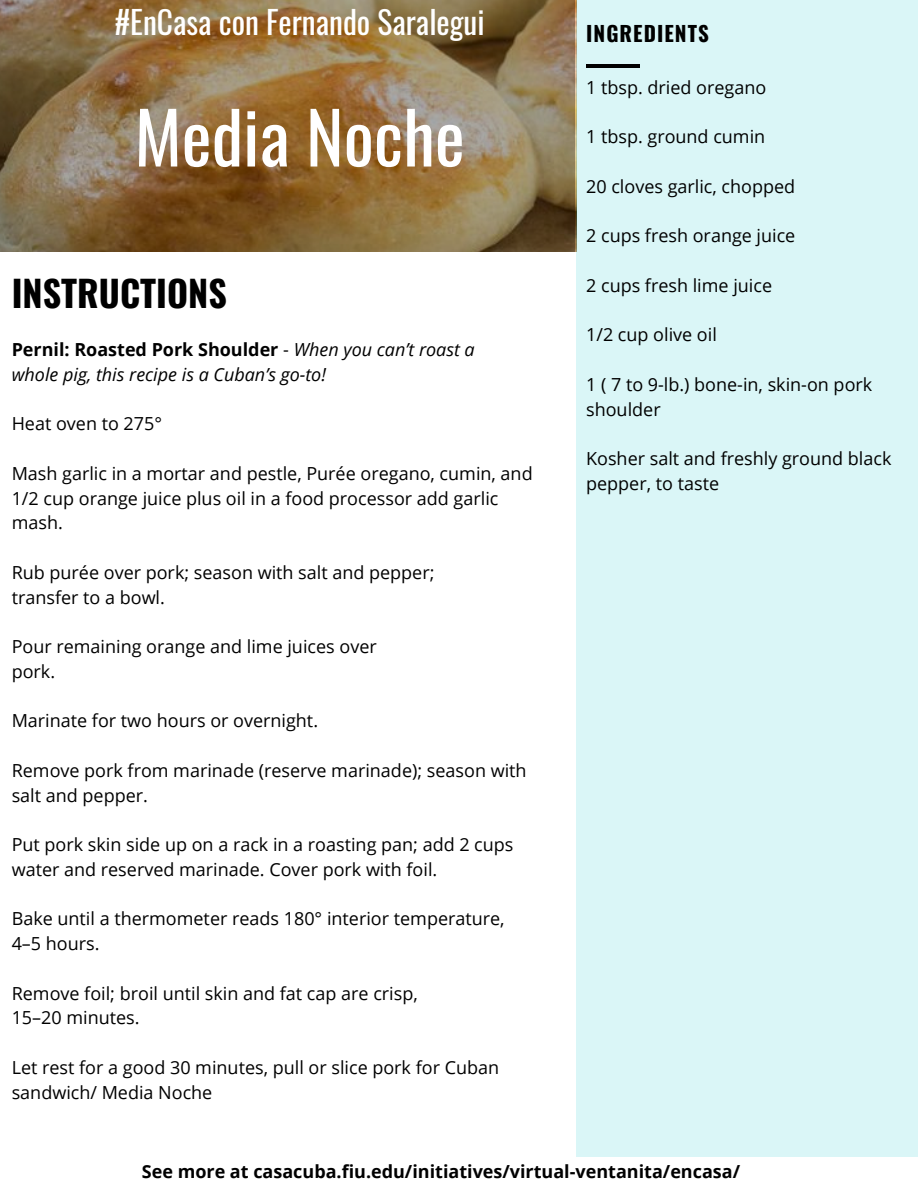
<style>
.page{position:relative;width:918px;height:1188px;background:#fff}
.page>*{position:absolute;margin:0;border:0;box-sizing:border-box;transform-origin:0 0}
.t1{font:71.25px "Oswald";color:#fff}
.t2{font:700 36px "Oswald";color:#000}
.t3{font:31.5px "Oswald";color:#fff}
.t4{font:700 21px "Oswald";letter-spacing:.05em;color:#000}
.t5{font:18px/24.8px "Open Sans";color:#000}
.t6{font:italic 18px/24.8px "Open Sans";color:#000}
.t7{font:700 18px "Open Sans";color:#000}
.s1{font-weight:700;font-style:normal}
.s2{font-style:normal}
</style>
<div class="page">
<svg style="left:0;top:0;width:575px;height:252px;background:#8b6e45"></svg>
<div style="left:576px;top:0;width:342px;height:1188px;background:#daf6f7"></div>
<hr style="left:586px;top:65px;width:54px;height:3px;background:#000">
<div style="left:0;top:1157px;width:918px;height:31px;background:#fff"></div>
<h3 class="t3" style="left:115px;top:-2px;width:371px">#EnCasa con Fernando Saralegui</h3>
<h1 class="t1" style="left:135px;top:82px;width:332px">Media Noche</h1>
<h2 class="t2" style="left:12px;top:265px;width:217px">INSTRUCTIONS</h2>
<p class="t6" style="left:12px;top:337px;width:465px"><span class="s1">Pernil: Roasted Pork Shoulder</span> <span class="s2">-</span> When you can’t roast a whole pig, this recipe is a Cuban’s go-to!</p>
<p class="t5" style="left:12px;top:411px;width:152px">Heat oven to 275°</p>
<p class="t5" style="left:12px;top:460px;width:522px">Mash garlic in a mortar and pestle, Purée oregano, cumin, and<br>1/2 cup orange juice plus oil in a food processor add garlic mash.</p>
<p class="t5" style="left:12px;top:559px;width:424px">Rub purée over pork; season with salt and pepper; transfer to a bowl.</p>
<p class="t5" style="left:12px;top:634px;width:367px">Pour remaining orange and lime juices over pork.</p>
<p class="t5" style="left:12px;top:708px;width:308px">Marinate for two hours or overnight.</p>
<p class="t5" style="left:12px;top:757px;width:516px">Remove pork from marinade (reserve marinade); season with salt and pepper.</p>
<p class="t5" style="left:12px;top:832px;width:503px">Put pork skin side up on a rack in a roasting pan; add 2 cups water and reserved marinade. Cover pork with foil.</p>
<p class="t5" style="left:12px;top:906px;width:495px">Bake until a thermometer reads 180° interior temperature,<br>4–5 hours.</p>
<p class="t5" style="left:12px;top:980px;width:408px">Remove foil; broil until skin and fat cap are crisp,<br>15–20 minutes.</p>
<p class="t5" style="left:12px;top:1054px;width:489px">Let rest for a good 30 minutes, pull or slice pork for Cuban sandwich/ Media Noche</p>
<p class="t4" style="left:586px;top:17px;width:124px">INGREDIENTS</p>
<p class="t5" style="left:586px;top:75px;width:182px">1 tbsp. dried oregano</p>
<p class="t5" style="left:586px;top:124px;width:181px">1 tbsp. ground cumin</p>
<p class="t5" style="left:586px;top:174px;width:211px">20 cloves garlic, chopped</p>
<p class="t5" style="left:586px;top:223px;width:211px">2 cups fresh orange juice</p>
<p class="t5" style="left:586px;top:273px;width:187px">2 cups fresh lime juice</p>
<p class="t5" style="left:586px;top:322px;width:132px">1/2 cup olive oil</p>
<p class="t5" style="left:586px;top:372px;width:288px">1 ( 7 to 9-lb.) bone-in, skin-on pork shoulder</p>
<p class="t5" style="left:586px;top:446px;width:307px">Kosher salt and freshly ground black pepper, to taste</p>
<p class="t7" style="left:142px;top:1159px;width:600px">See more at casacuba.fiu.edu/initiatives/virtual-ventanita/encasa/</p>
</div>
